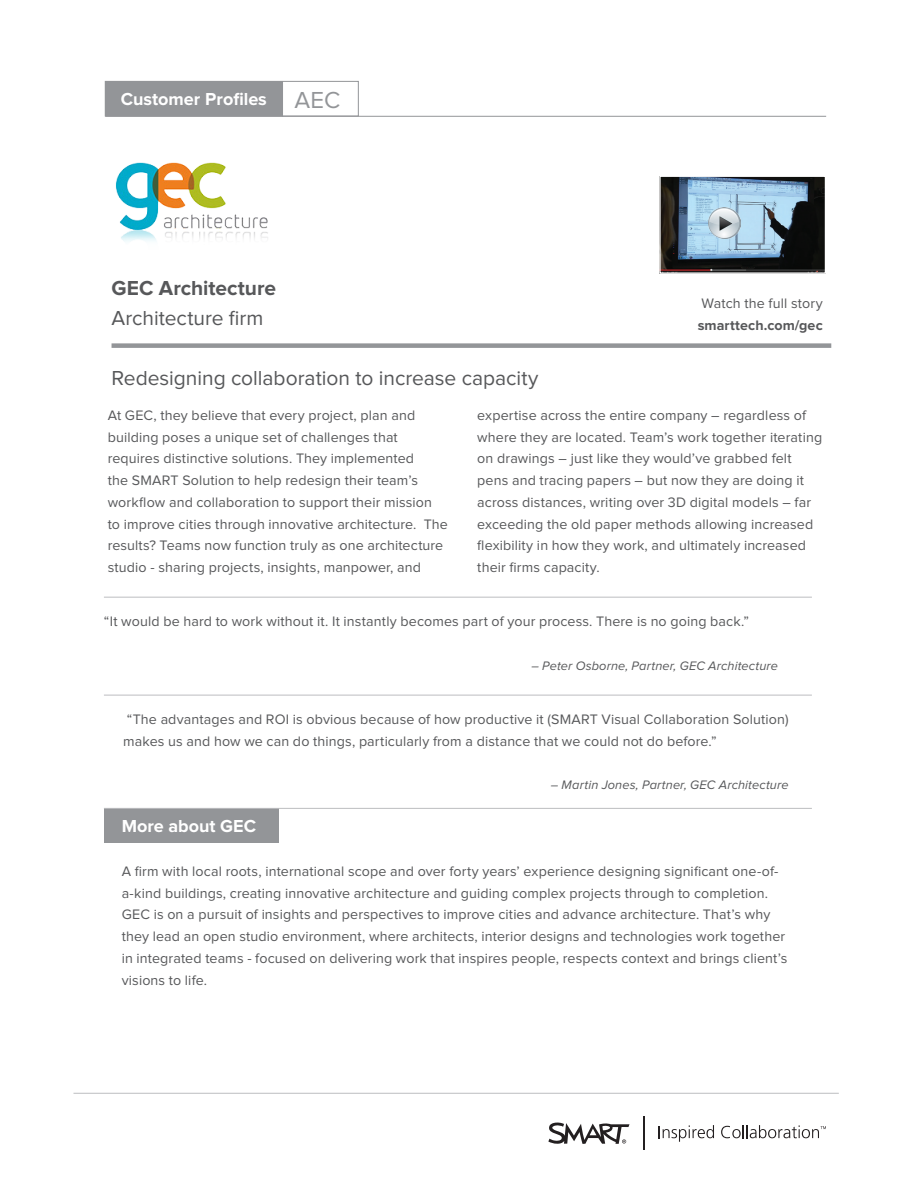
<style>
.page{position:relative;width:918px;height:1188px;background:#fff}
.page>*{position:absolute;margin:0;border:0;box-sizing:border-box;transform-origin:0 0}
.bodycopy1{font:21px "Proxima Nova";letter-spacing:-.005em;color:#57585a}
.t1{font:700 21px "Proxima Nova";letter-spacing:-.005em;color:#57585a}
.bodycopy1-2{font:700 18px "Proxima Nova";color:#fff}
.bodycopy1-3{font:14.25px/21.8px "Proxima Nova";letter-spacing:.01em;color:#57585a}
.bodycopy1-4{font:italic 12.75px "Proxima Nova";letter-spacing:.01em;color:#57585a}
.s1{font-weight:400;font-size:24px;color:#939598}
.s2{font-weight:700}
</style>
<div class="page">
<hr style="left:644px;top:1117px;width:1px;height:33px;background:#231f20">
<svg style="left:548px;top:1122px;width:82px;height:22px"></svg>
<svg style="left:659px;top:1125px;width:55px;height:17px"></svg>
<svg style="left:721px;top:1125px;width:105px;height:13px"></svg>
<hr style="left:73px;top:1093px;width:766px;height:1px;background:#bcbdc0">
<div style="left:105px;top:81px;width:178px;height:35px;background:#939598"></div>
<div style="left:105px;top:81px;width:254px;height:35px;border:1px solid #939598"></div>
<hr style="left:105px;top:116px;width:721px;height:1px;background:#939598">
<hr style="left:282px;top:81px;width:1px;height:36px;background:#939598">
<div style="left:104px;top:808px;width:175px;height:35px;background:#939598"></div>
<img style="left:116px;top:162px;width:152px;height:80px">
<div style="left:112px;top:343px;width:719px;height:5px;background:#939598"></div>
<img style="left:661px;top:178px;width:163px;height:94px">
<div style="left:659px;top:176px;width:167px;height:98px;border:1px solid #fff"></div>
<img style="left:708px;top:207px;width:32px;height:32px">
<hr style="left:104px;top:695px;width:708px;height:1px;background:#bcbdc0">
<hr style="left:104px;top:597px;width:708px;height:1px;background:#bcbdc0">
<hr style="left:104px;top:808px;width:708px;height:1px;background:#bcbdc0">
<p class="bodycopy1-2" style="left:121px;top:91px;width:221px">Customer Profiles <span class="s1">AEC</span></p>
<p class="t1" style="left:112px;top:278px;width:166px">GEC Architecture</p>
<p class="bodycopy1" style="left:112px;top:308px;width:153px">Architecture firm</p>
<p class="bodycopy1-3" style="left:698px;top:293px;width:127px">Watch the full story <span class="s2">smarttech.com/gec</span></p>
<p class="bodycopy1" style="left:112px;top:368px;width:428px">Redesigning collaboration to increase capacity</p>
<p class="bodycopy1-3" style="left:108px;top:405px;width:342px">At GEC, they believe that every project, plan and building poses a unique set of challenges that requires distinctive solutions. They implemented<br>the SMART Solution to help redesign their team’s workflow and collaboration to support their mission to improve cities through innovative architecture. The results? Teams now function truly as one architecture studio - sharing projects, insights, manpower, and</p>
<p class="bodycopy1-3" style="left:477px;top:405px;width:346px">expertise across the entire company – regardless of where they are located. Team’s work together iterating on drawings – just like they would’ve grabbed felt pens and tracing papers – but now they are doing it across distances, writing over 3D digital models – far exceeding the old paper methods allowing increased flexibility in how they work, and ultimately increased their firms capacity.</p>
<p class="bodycopy1-3" style="left:104px;top:611px;width:647px">“It would be hard to work without it. It instantly becomes part of your process. There is no going back.”</p>
<p class="bodycopy1-4" style="left:531px;top:660px;width:248px">– Peter Osborne, Partner, GEC Architecture</p>
<p class="bodycopy1-3" style="left:123px;top:709px;width:667px">“The advantages and ROI is obvious because of how productive it (SMART Visual Collaboration Solution) makes us and how we can do things, particularly from a distance that we could not do before.”</p>
<p class="bodycopy1-4" style="left:551px;top:779px;width:239px">– Martin Jones, Partner, GEC Architecture</p>
<p class="bodycopy1-2" style="left:122px;top:818px;width:136px">More about GEC</p>
<p class="bodycopy1-3" style="left:122px;top:861px;width:667px">A firm with local roots, international scope and over forty years’ experience designing significant one-of&shy;a-kind buildings, creating innovative architecture and guiding complex projects through to completion.<br>GEC is on a pursuit of insights and perspectives to improve cities and advance architecture. That’s why they lead an open studio environment, where architects, interior designs and technologies work together in integrated teams - focused on delivering work that inspires people, respects context and brings client’s visions to life.</p>
</div>
